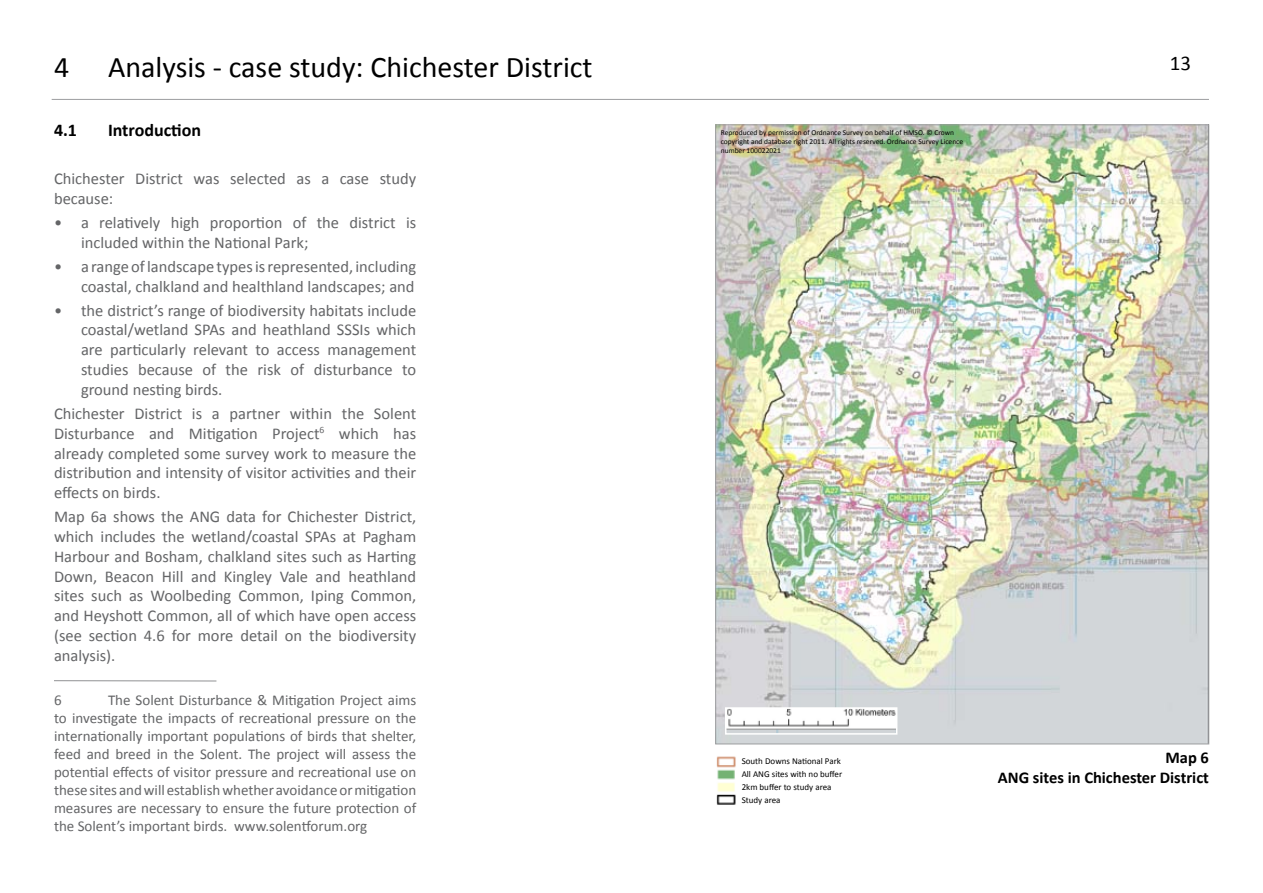
<style>
.page{position:relative;width:1263px;height:893px;background:#fff}
.page>*{position:absolute;margin:0;border:0;box-sizing:border-box;transform-origin:0 0}
.t1{font:30px "Calibri";color:#000}
.t2{font:21px "Calibri";color:#000}
.t3{font:700 18px "Calibri";color:#000}
.t4{font:16.5px/19.8px "Calibri";color:#646567;text-align:justify}
.t5{font:700 16.5px/19.8px "Calibri";color:#000;text-align:right}
.t6{font:15px/18px "Calibri";color:#646567;text-align:justify}
.t7{font:9px/12.9px "Calibri";color:#000}
.t8{font:7.5px/9px "Calibri";color:#000}
</style>
<div class="page">
<hr style="left:52px;top:99px;width:1157px;height:1px;background:#9c9d9f">
<hr style="left:54px;top:680px;width:162px;height:2px;background:#9c9d9f">
<img style="left:717px;top:127px;width:490px;height:615px">
<img style="left:716px;top:756px;width:20px;height:49px">
<img style="left:728px;top:710px;width:166px;height:22px">
<div style="left:725px;top:707px;width:172px;height:28px;border:2px solid #fff"></div>
<h1 class="t1" style="left:54px;top:48px;width:17px">4</h1>
<h1 class="t1" style="left:108px;top:48px;width:486px">Analysis - case study: Chichester District</h1>
<p class="t2" style="left:1170px;top:50px;width:23px">13</p>
<p class="t3" style="left:54px;top:119px;width:25px">4.1</p>
<p class="t3" style="left:108px;top:119px;width:95px">Introduction</p>
<p class="t4" style="left:54px;top:168px;width:364px">Chichester District was selected as a case study because:</p>
<p class="t4" style="left:81px;top:212px;width:337px;text-indent:-27px">• a relatively high proportion of the district is included within the National Park;</p>
<p class="t4" style="left:54px;top:256px;width:364px;text-align:right">• a range of landscape types is represented, including coastal, chalkland and healthland landscapes; and</p>
<p class="t4" style="left:81px;top:299px;width:337px;text-indent:-27px">• the district’s range of biodiversity habitats include coastal/wetland SPAs and heathland SSSIs which are particularly relevant to access management studies because of the risk of disturbance to ground nesting birds.</p>
<p class="t4" style="left:54px;top:403px;width:364px">Chichester District is a partner within the Solent Disturbance and Mitigation Project<sup>6</sup> which has already completed some survey work to measure the distribution and intensity of visitor activities and their effects on birds.</p>
<p class="t4" style="left:54px;top:506px;width:364px">Map 6a shows the ANG data for Chichester District, which includes the wetland/coastal SPAs at Pagham Harbour and Bosham, chalkland sites such as Harting Down, Beacon Hill and Kingley Vale and heathland sites such as Woolbeding Common, Iping Common, and Heyshott Common, all of which have open access (see section 4.6 for more detail on the biodiversity analysis).</p>
<p class="t6" style="left:54px;top:690px;width:9px">6</p>
<p class="t6" style="left:54px;top:690px;width:364px;text-indent:54px">The Solent Disturbance &amp; Mitigation Project aims to investigate the impacts of recreational pressure on the internationally important populations of birds that shelter, feed and breed in the Solent. The project will assess the potential effects of visitor pressure and recreational use on these sites and will establish whether avoidance or mitigation measures are necessary to ensure the future protection of the Solent’s important birds. www.solentforum.org</p>
<p class="t8" style="left:721px;top:127px;width:244px">Reproduced by permission of Ordnance Survey on behalf of HMSO. © Crown copyright and database right 2011. All rights reserved. Ordnance Survey Licence number 100022021</p>
<p class="t7" style="left:742px;top:754px;width:102px">South Downs National Park<br>All ANG sites with no buffer<br>2km buffer to study area<br>Study area</p>
<p class="t5" style="left:998px;top:747px;width:213px">Map 6<br>ANG sites in Chichester District</p>
</div>
